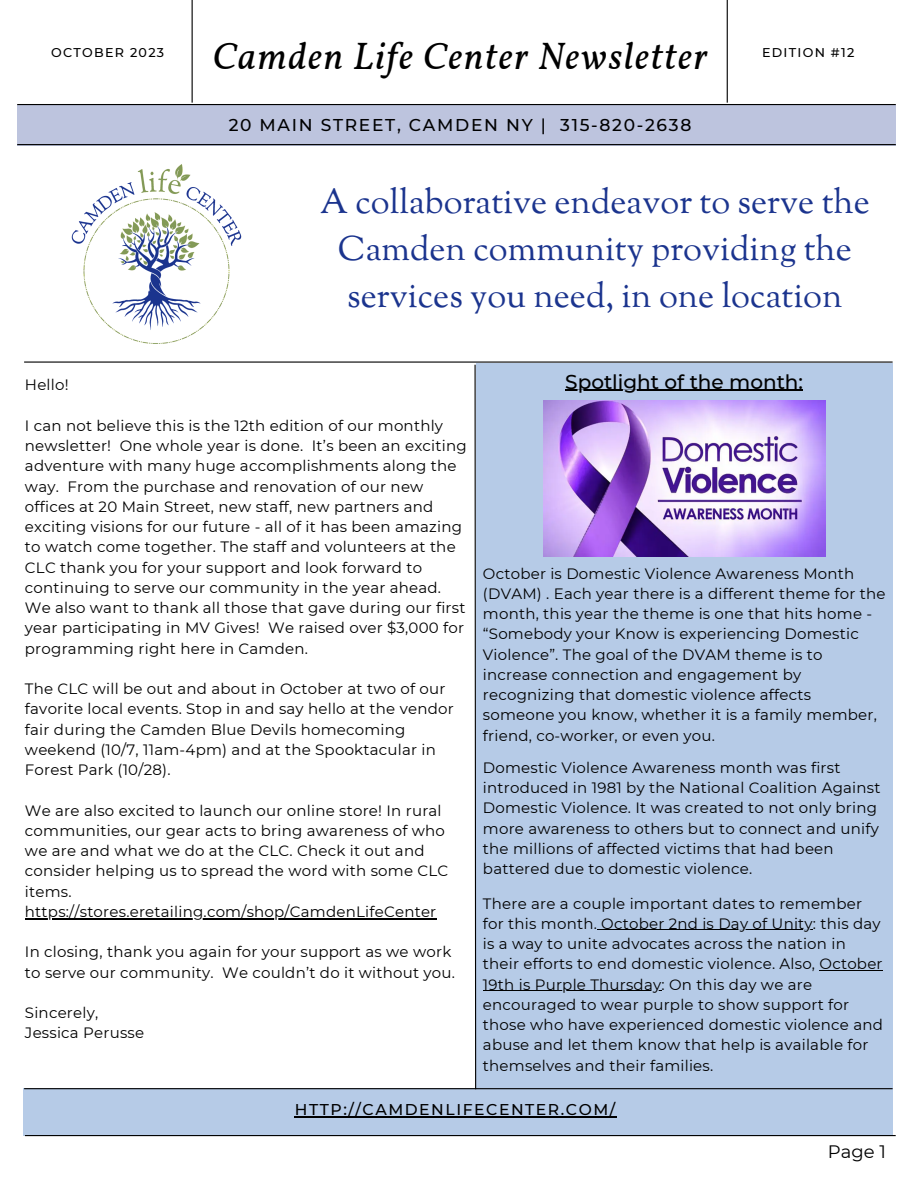
<style>
.page{position:relative;width:918px;height:1188px;background:#fff}
.page>*{position:absolute;margin:0;border:0;box-sizing:border-box;transform-origin:0 0}
.t1{font:italic 37.95px "Vollkorn";letter-spacing:.04em;color:#000}
.t2{font:34.5px/47.2px "Sorts Mill Goudy";color:#1b348e;text-align:center}
.t3{font:500 19.95px "Montserrat";color:#000}
.t4{font:18px "Montserrat";color:#000}
.t5{font:500 17.1px "Montserrat";letter-spacing:.1em;color:#000}
.t6{font:500 15.6px "Montserrat";letter-spacing:.1em;color:#000}
.t7{font:15px/20.2px "Montserrat";letter-spacing:.015em;color:#000}
.t8{font:500 12.75px "Montserrat";letter-spacing:.1em;color:#000}
</style>
<div class="page">
<div style="left:17px;top:105px;width:878px;height:40px;background:#bdc4de"></div>
<hr style="left:17px;top:104px;width:879px;height:1px;background:#000">
<hr style="left:192px;top:0;width:1px;height:103px;background:#000">
<hr style="left:727px;top:0;width:1px;height:103px;background:#000">
<div style="left:476px;top:364px;width:416px;height:724px;background:#b6cbe7"></div>
<div style="left:23px;top:1088px;width:870px;height:48px;background:#b6cbe7"></div>
<hr style="left:25px;top:1135px;width:871px;height:1px;background:#000">
<hr style="left:24px;top:1088px;width:869px;height:1px;background:#000">
<svg style="left:474px;top:364px;width:3px;height:726px"></svg>
<hr style="left:24px;top:362px;width:869px;height:1px;background:#000">
<hr style="left:17px;top:144px;width:879px;height:1px;background:#000">
<img style="left:46px;top:145px;width:220px;height:199px">
<img style="left:544px;top:400px;width:281px;height:156px">
<hr style="left:597px;top:930px;width:216px;height:1px;background:#000">
<hr style="left:820px;top:970px;width:63px;height:1px;background:#000">
<hr style="left:483px;top:990px;width:178px;height:1px;background:#000">
<hr style="left:565px;top:390px;width:238px;height:1px;background:#000">
<hr style="left:295px;top:1116px;width:322px;height:1px;background:#000">
<hr style="left:25px;top:918px;width:412px;height:1px;background:#000">
<p class="t1" style="left:213px;top:33px;width:497px">Camden Life Center Newsletter</p>
<p class="t8" style="left:51px;top:45px;width:115px">OCTOBER 2023</p>
<p class="t8" style="left:762px;top:45px;width:94px">EDITION #12</p>
<p class="t5" style="left:229px;top:115px;width:464px">20 MAIN STREET, CAMDEN NY | 315-820-2638</p>
<p class="t2" style="left:320px;top:181px;width:551px">A collaborative endeavor to serve the<br>Camden community providing the services you need, in one location</p>
<p class="t7" style="left:25px;top:375px;width:45px">Hello!</p>
<p class="t7" style="left:25px;top:415px;width:443px">I can not believe this is the 12th edition of our monthly newsletter! One whole year is done. It’s been an exciting adventure with many huge accomplishments along the way. From the purchase and renovation of our new offices at 20 Main Street, new staff, new partners and exciting visions for our future - all of it has been amazing to watch come together. The staff and volunteers at the CLC thank you for your support and look forward to continuing to serve our community in the year ahead.<br>We also want to thank all those that gave during our first year participating in MV Gives! We raised over $3,000 for programming right here in Camden.</p>
<p class="t7" style="left:25px;top:679px;width:430px">The CLC will be out and about in October at two of our favorite local events. Stop in and say hello at the vendor fair during the Camden Blue Devils homecoming weekend (10/7, 11am-4pm) and at the Spooktacular in Forest Park (10/28).</p>
<p class="t7" style="left:25px;top:800px;width:425px">We are also excited to launch our online store! In rural communities, our gear acts to bring awareness of who we are and what we do at the CLC. Check it out and consider helping us to spread the word with some CLC items. https://stores.eretailing.com/shop/CamdenLifeCenter</p>
<p class="t7" style="left:25px;top:942px;width:432px">In closing, thank you again for your support as we work to serve our community. We couldn’t do it without you.</p>
<p class="t7" style="left:25px;top:1003px;width:75px">Sincerely,</p>
<p class="t7" style="left:25px;top:1023px;width:121px">Jessica Perusse</p>
<p class="t3" style="left:565px;top:369px;width:239px">Spotlight of the month:</p>
<p class="t7" style="left:483px;top:563px;width:404px">October is Domestic Violence Awareness Month (DVAM) . Each year there is a different theme for the month, this year the theme is one that hits home - “Somebody your Know is experiencing Domestic Violence”. The goal of the DVAM theme is to increase connection and engagement by recognizing that domestic violence affects someone you know, whether it is a family member, friend, co-worker, or even you.</p>
<p class="t7" style="left:483px;top:757px;width:399px">Domestic Violence Awareness month was first introduced in 1981 by the National Coalition Against Domestic Violence. It was created to not only bring more awareness to others but to connect and unify the millions of affected victims that had been battered due to domestic violence.</p>
<p class="t7" style="left:483px;top:893px;width:402px">There are a couple important dates to remember for this month. October 2nd is Day of Unity: this day is a way to unite advocates across the nation in their efforts to end domestic violence. Also, October 19th is Purple Thursday: On this day we are encouraged to wear purple to show support for those who have experienced domestic violence and abuse and let them know that help is available for themselves and their families.</p>
<p class="t6" style="left:295px;top:1100px;width:322px">HTTP://CAMDENLIFECENTER.COM/</p>
<p class="t4" style="left:828px;top:1141px;width:59px">Page 1</p>
</div>
